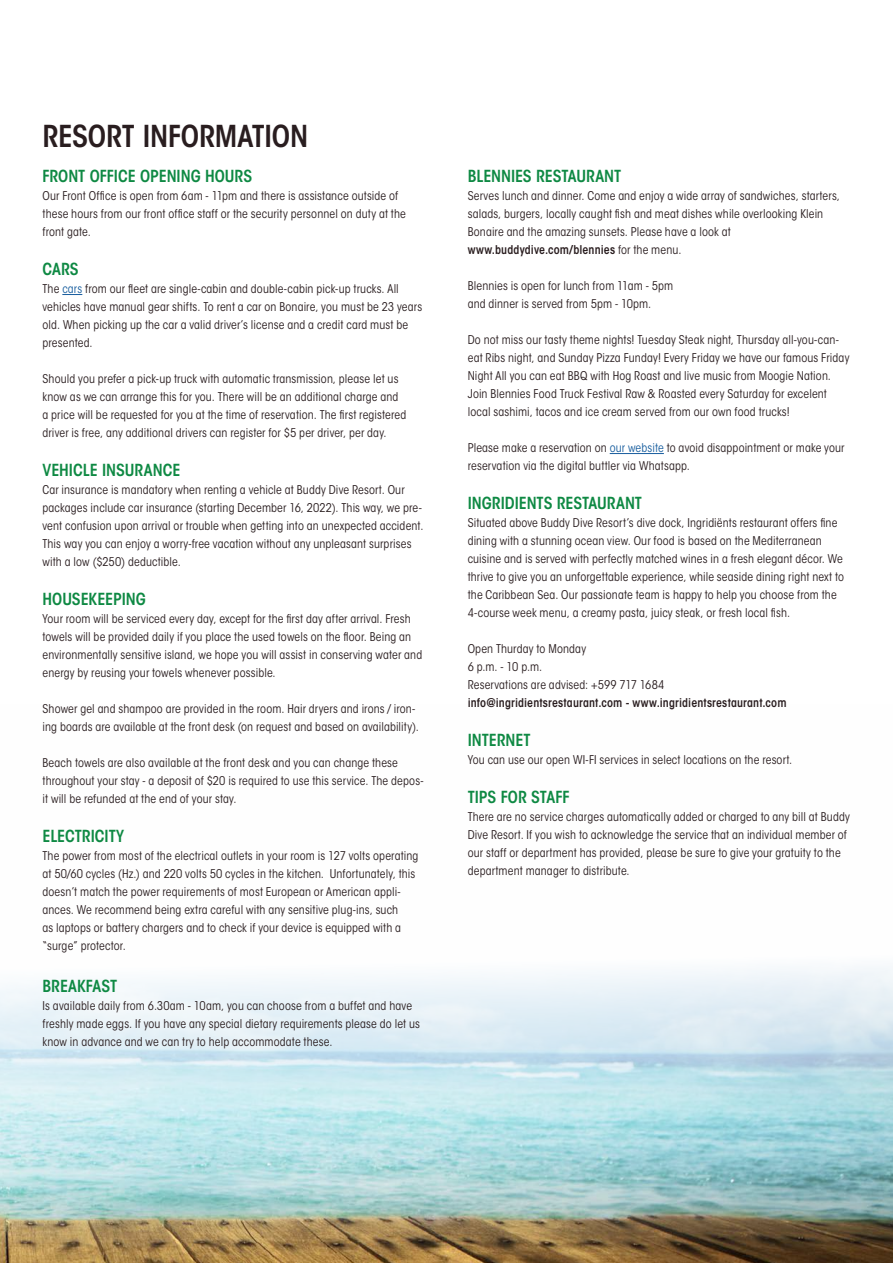
<style>
.page{position:relative;width:893px;height:1263px;background:#fff}
.page>*{position:absolute;margin:0;border:0;box-sizing:border-box;transform-origin:0 0}
.ybw_body_story{font:600 condensed 30px "ITC Avant Garde Std";letter-spacing:-.005em;color:#291d1f}
.ybw_body_story-2{font:600 condensed 16.5px "ITC Avant Garde Std";letter-spacing:-.005em;color:#0e8943}
.ybw_body_story-3{font:condensed 12px/18px "ITC Avant Garde Std";letter-spacing:.01em;color:#291d1f}
.ybw_body_story-4{font:600 condensed 12px "ITC Avant Garde Std";letter-spacing:.01em;color:#291d1f}
.s1{color:#175d9e}
.s2{font-weight:400}
</style>
<div class="page">
<img style="left:0;top:967px;width:893px;height:296px">
<hr style="left:610px;top:453px;width:54px;height:1px;background:#175d9e">
<svg style="left:62px;top:294px;width:20px;height:1px"></svg>
<p class="ybw_body_story" style="left:43px;top:117px;width:267px">RESORT INFORMATION</p>
<p class="ybw_body_story-2" style="left:43px;top:166px;width:211px">FRONT OFFICE OPENING HOURS</p>
<p class="ybw_body_story-3" style="left:43px;top:187px;width:365px">Our Front Office is open from 6am - 11pm and there is assistance outside of these hours from our front office staff or the security personnel on duty at the front gate.</p>
<p class="ybw_body_story-2" style="left:43px;top:259px;width:38px">CARS</p>
<p class="ybw_body_story-3" style="left:43px;top:280px;width:381px">The <span class="s1">cars</span> from our fleet are single-cabin and double-cabin pick-up trucks. All vehicles have manual gear shifts. To rent a car on Bonaire, you must be 23 years old. When picking up the car a valid driver’s license and a credit card must be presented.</p>
<p class="ybw_body_story-3" style="left:43px;top:370px;width:365px">Should you prefer a pick-up truck with automatic transmission, please let us know as we can arrange this for you. There will be an additional charge and a price will be requested for you at the time of reservation. The first registered driver is free, any additional drivers can register for $5 per driver, per day.</p>
<p class="ybw_body_story-2" style="left:43px;top:460px;width:139px">VEHICLE INSURANCE</p>
<p class="ybw_body_story-3" style="left:43px;top:481px;width:382px">Car insurance is mandatory when renting a vehicle at Buddy Dive Resort. Our packages include car insurance (starting December 16, 2022). This way, we pre&shy;vent confusion upon arrival or trouble when getting into an unexpected accident.<br>This way you can enjoy a worry-free vacation without any unpleasant surprises with a low ($250) deductible.</p>
<p class="ybw_body_story-2" style="left:43px;top:589px;width:105px">HOUSEKEEPING</p>
<p class="ybw_body_story-3" style="left:43px;top:610px;width:381px">Your room will be serviced every day, except for the first day after arrival. Fresh towels will be provided daily if you place the used towels on the floor. Being an environmentally sensitive island, we hope you will assist in conserving water and energy by reusing your towels whenever possible.</p>
<p class="ybw_body_story-3" style="left:43px;top:700px;width:378px">Shower gel and shampoo are provided in the room. Hair dryers and irons / iron&shy;ing boards are available at the front desk (on request and based on availability).</p>
<p class="ybw_body_story-3" style="left:43px;top:754px;width:382px">Beach towels are also available at the front desk and you can change these throughout your stay - a deposit of $20 is required to use this service. The depos&shy;it will be refunded at the end of your stay.</p>
<p class="ybw_body_story-2" style="left:43px;top:826px;width:83px">ELECTRICITY</p>
<p class="ybw_body_story-3" style="left:43px;top:847px;width:377px">The power from most of the electrical outlets in your room is 127 volts operating at 50/60 cycles (Hz.) and 220 volts 50 cycles in the kitchen. Unfortunately, this doesn’t match the power requirements of most European or American appli&shy;ances. We recommend being extra careful with any sensitive plug-ins, such<br>as laptops or battery chargers and to check if your device is equipped with a “surge” protector.</p>
<p class="ybw_body_story-2" style="left:43px;top:976px;width:76px">BREAKFAST</p>
<p class="ybw_body_story-3" style="left:43px;top:997px;width:379px">Is available daily from 6.30am - 10am, you can choose from a buffet and have freshly made eggs. If you have any special dietary requirements please do let us know in advance and we can try to help accommodate these.</p>
<p class="ybw_body_story-2" style="left:468px;top:166px;width:155px">BLENNIES RESTAURANT</p>
<p class="ybw_body_story-3" style="left:468px;top:187px;width:374px">Serves lunch and dinner. Come and enjoy a wide array of sandwiches, starters, salads, burgers, locally caught fish and meat dishes while overlooking Klein<br>Bonaire and the amazing sunsets. Please have a look at</p>
<p class="ybw_body_story-4" style="left:468px;top:242px;width:215px">www.buddydive.com/blennies <span class="s2">for the menu.</span></p>
<p class="ybw_body_story-3" style="left:468px;top:277px;width:207px">Blennies is open for lunch from 11am - 5pm</p>
<p class="ybw_body_story-3" style="left:468px;top:295px;width:185px">and dinner is served from 5pm - 10pm.</p>
<p class="ybw_body_story-3" style="left:468px;top:331px;width:383px">Do not miss our tasty theme nights! Tuesday Steak night, Thursday all-you-can&shy;eat Ribs night, and Sunday Pizza Funday! Every Friday we have our famous Friday Night All you can eat BBQ with Hog Roast and live music from Moogie Nation.<br>Join Blennies Food Truck Festival Raw &amp; Roasted every Saturday for excelent local sashimi, tacos and ice cream served from our own food trucks!</p>
<p class="ybw_body_story-3" style="left:468px;top:439px;width:378px">Please make a reservation on <span class="s1">our website</span> to avoid disappointment or make your reservation via the digital buttler via Whatsapp.</p>
<p class="ybw_body_story-2" style="left:468px;top:493px;width:176px">INGRIDIENTS RESTAURANT</p>
<p class="ybw_body_story-3" style="left:468px;top:514px;width:378px">Situated above Buddy Dive Resort’s dive dock, Ingridiënts restaurant offers fine dining with a stunning ocean view. Our food is based on the Mediterranean cuisine and is served with perfectly matched wines in a fresh elegant décor. We thrive to give you an unforgettable experience, while seaside dining right next to the Caribbean Sea. Our passionate team is happy to help you choose from the 4-course week menu, a creamy pasta, juicy steak, or fresh local fish.</p>
<p class="ybw_body_story-3" style="left:468px;top:640px;width:120px">Open Thurday to Monday</p>
<p class="ybw_body_story-3" style="left:468px;top:658px;width:76px">6 p.m. - 10 p.m.</p>
<p class="ybw_body_story-3" style="left:468px;top:676px;width:198px">Reservations are advised: +599 717 1684</p>
<p class="ybw_body_story-4" style="left:468px;top:695px;width:320px">info@ingridientsrestaurant.com - www.ingridientsrestaurant.com</p>
<p class="ybw_body_story-2" style="left:468px;top:730px;width:64px">INTERNET</p>
<p class="ybw_body_story-3" style="left:468px;top:751px;width:326px">You can use our open WI-FI services in select locations on the resort.</p>
<p class="ybw_body_story-2" style="left:468px;top:787px;width:103px">TIPS FOR STAFF</p>
<p class="ybw_body_story-3" style="left:468px;top:808px;width:384px">There are no service charges automatically added or charged to any bill at Buddy Dive Resort. If you wish to acknowledge the service that an individual member of our staff or department has provided, please be sure to give your gratuity to the department manager to distribute.</p>
</div>
